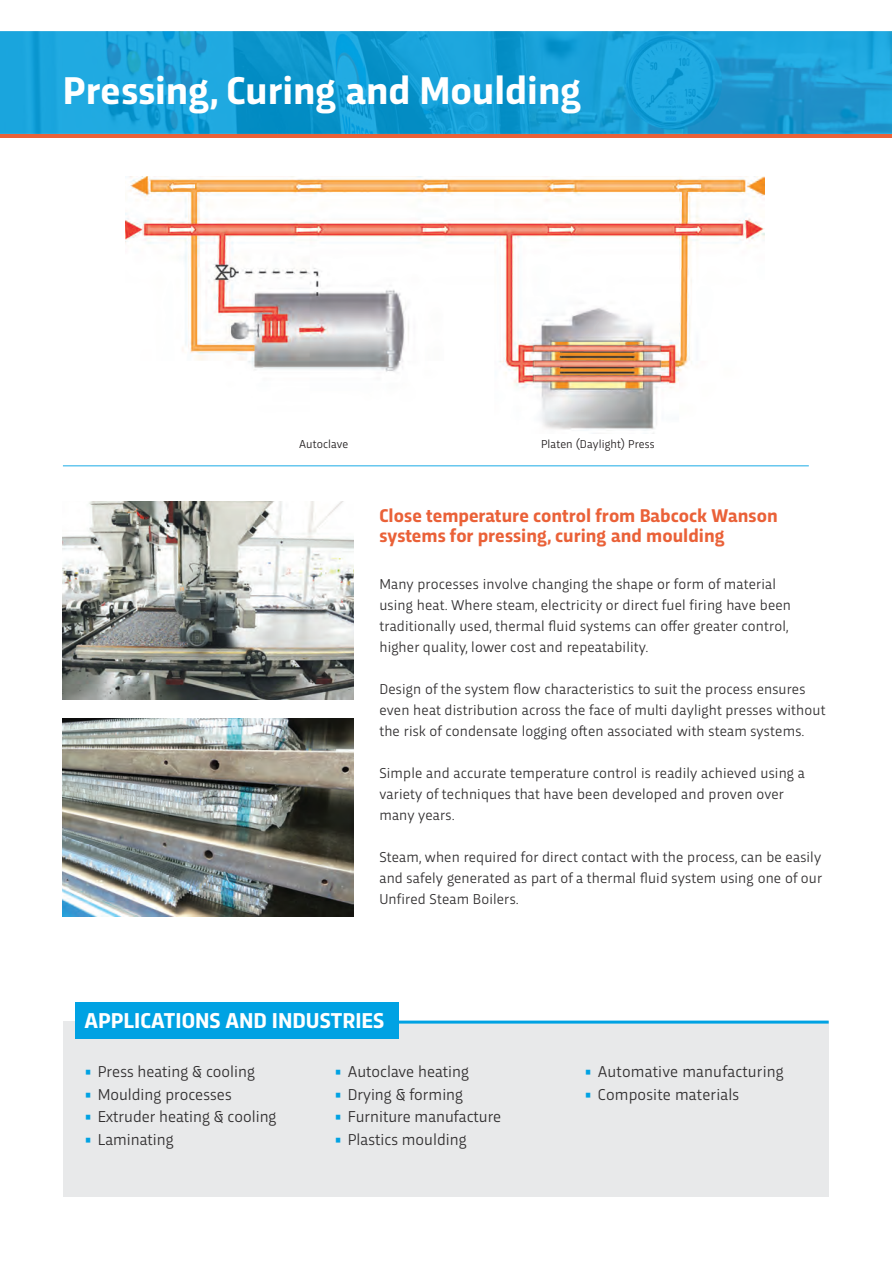
<style>
.page{position:relative;width:892px;height:1263px;background:#fff}
.page>*{position:absolute;margin:0;border:0;box-sizing:border-box;transform-origin:0 0}
.t1{font:700 40.5px "Trasandina";color:#fff}
.t2{font:700 22.5px "Trasandina";color:#fff}
.t3{font:700 19.35px/20.9px "Trasandina";color:#ea6138}
.t4{font:16.5px "Trasandina";color:#312f30}
.t5{font:15px/21px "Trasandina";letter-spacing:.01em;color:#312f30}
.t6{font:12px "Trasandina";letter-spacing:.01em;color:#231f20}
.s1{font-family:"Glypha";font-weight:700;font-size:13.5px;color:#00a2e3}
</style>
<div class="page">
<hr style="left:0;top:134px;width:891px;height:4px;background:#ea6138">
<img style="left:0;top:31px;width:891px;height:103px">
<div style="left:63px;top:1021px;width:765px;height:175px;background:#e8e9ea"></div>
<hr style="left:265px;top:1020px;width:563px;height:3px;background:#00a2e3">
<div style="left:76px;top:1002px;width:323px;height:36px;background:#00a2e3"></div>
<hr style="left:63px;top:465px;width:745px;height:1px;background:#00a2e3">
<img style="left:63px;top:501px;width:291px;height:198px">
<img style="left:63px;top:718px;width:291px;height:198px">
<img style="left:125px;top:176px;width:639px;height:255px">
<h1 class="t1" style="left:63px;top:60px;width:519px">Pressing, Curing and Moulding</h1>
<p class="t6" style="left:299px;top:435px;width:51px">Autoclave</p>
<p class="t6" style="left:541px;top:435px;width:115px">Platen (Daylight) Press</p>
<p class="t3" style="left:379px;top:503px;width:400px">Close temperature control from Babcock Wanson systems for pressing, curing and moulding</p>
<p class="t5" style="left:379px;top:572px;width:413px">Many processes involve changing the shape or form of material using heat. Where steam, electricity or direct fuel firing have been traditionally used, thermal fluid systems can offer greater control, higher quality, lower cost and repeatability.</p>
<p class="t5" style="left:379px;top:677px;width:447px">Design of the system flow characteristics to suit the process ensures even heat distribution across the face of multi daylight presses without the risk of condensate logging often associated with steam systems.</p>
<p class="t5" style="left:379px;top:761px;width:427px">Simple and accurate temperature control is readily achieved using a variety of techniques that have been developed and proven over many years.</p>
<p class="t5" style="left:379px;top:845px;width:444px;text-align:justify">Steam, when required for direct contact with the process, can be easily and safely generated as part of a thermal fluid system using one of our Unfired Steam Boilers.</p>
<h2 class="t2" style="left:84px;top:1003px;width:301px">APPLICATIONS AND INDUSTRIES</h2>
<p class="t4" style="left:84px;top:1059px;width:172px"><span class="s1">•</span> Press heating &amp; cooling</p>
<p class="t4" style="left:84px;top:1082px;width:149px"><span class="s1">•</span> Moulding processes</p>
<p class="t4" style="left:84px;top:1104px;width:194px"><span class="s1">•</span> Extruder heating &amp; cooling</p>
<p class="t4" style="left:84px;top:1127px;width:91px"><span class="s1">•</span> Laminating</p>
<p class="t4" style="left:334px;top:1059px;width:136px"><span class="s1">•</span> Autoclave heating</p>
<p class="t4" style="left:334px;top:1082px;width:130px"><span class="s1">•</span> Drying &amp; forming</p>
<p class="t4" style="left:334px;top:1104px;width:168px"><span class="s1">•</span> Furniture manufacture</p>
<p class="t4" style="left:334px;top:1127px;width:134px"><span class="s1">•</span> Plastics moulding</p>
<p class="t4" style="left:584px;top:1059px;width:201px"><span class="s1">•</span> Automative manufacturing</p>
<p class="t4" style="left:584px;top:1082px;width:156px"><span class="s1">•</span> Composite materials</p>
</div>
